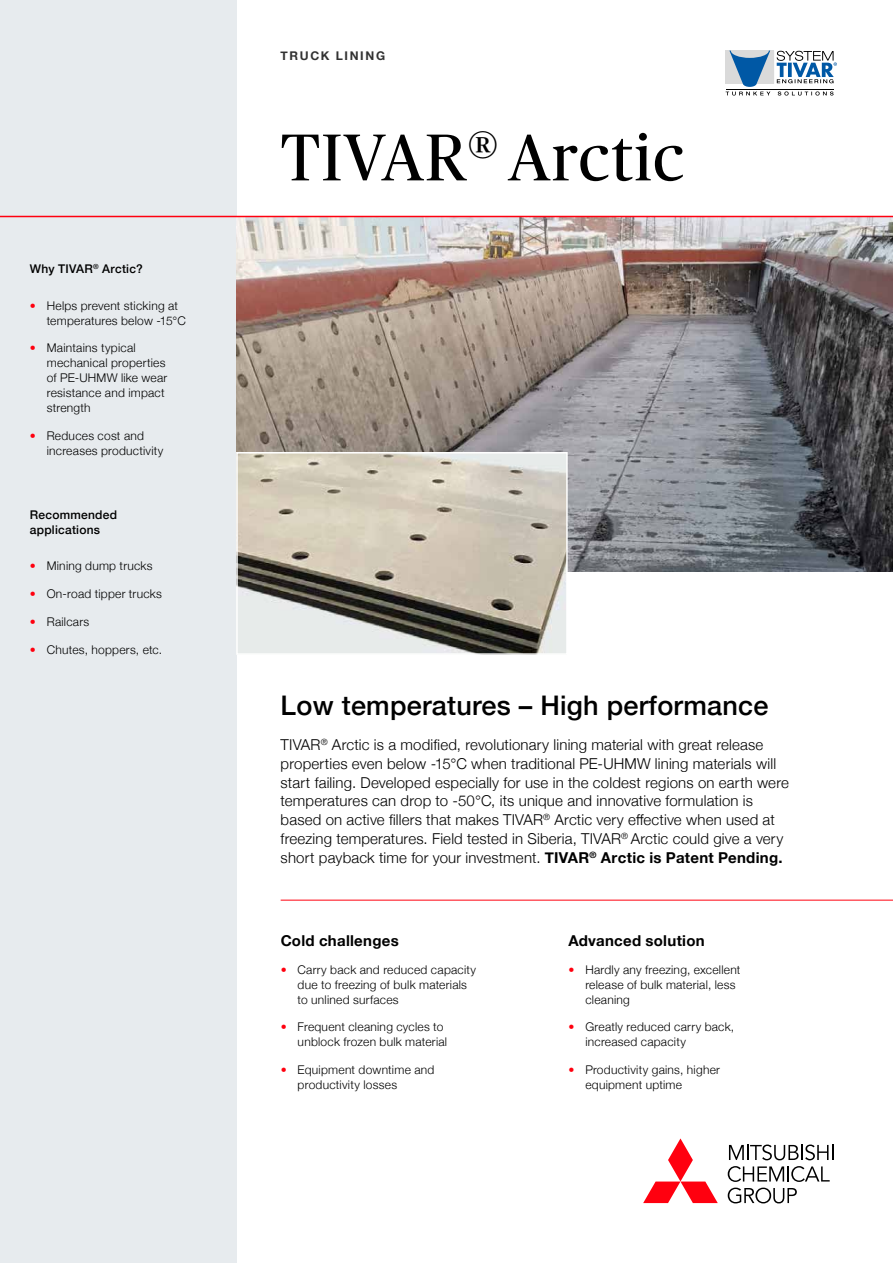
<style>
.page{position:relative;width:893px;height:1263px;background:#fff}
.page>*{position:absolute;margin:0;border:0;box-sizing:border-box;transform-origin:0 0}
.t1{font:66px "Publico";letter-spacing:.02em;color:#000}
.t2{font:500 27px "Helvetica Neue";letter-spacing:.01em;color:#000}
.t3{font:300 15px/18.8px "Helvetica Neue";letter-spacing:.01em;color:#000}
.t4{font:700 15px "Helvetica Neue";letter-spacing:.02em;color:#000}
.t5{font:300 12px/15px "Helvetica Neue";letter-spacing:.02em;color:#000}
.t6{font:500 12px/15px "Helvetica Neue";letter-spacing:.02em;color:#000}
.t7{font:700 12px "Helvetica Neue";letter-spacing:.135em;color:#323232}
.s1{color:#ff000f}
.s2{font-weight:700}
</style>
<div class="page">
<div style="left:0;top:0;width:236px;height:1263px;background:#e7ebee"></div>
<img style="left:236px;top:217px;width:657px;height:355px">
<img style="left:239px;top:455px;width:326px;height:197px">
<div style="left:236px;top:452px;width:332px;height:203px;border:2px solid #fff"></div>
<hr style="left:0;top:216px;width:893px;height:1px;background:#ff000f">
<svg style="left:726px;top:51px;width:111px;height:45px"></svg>
<hr style="left:726px;top:89px;width:107px;height:1px;background:#000">
<hr style="left:281px;top:900px;width:612px;height:1px;background:#ff000f">
<svg style="left:643px;top:1138px;width:75px;height:65px"></svg>
<svg style="left:729px;top:1144px;width:104px;height:16px"></svg>
<svg style="left:728px;top:1166px;width:102px;height:37px"></svg>
<p class="t6" style="left:30px;top:261px;width:114px">Why TIVAR<sup>®</sup> Arctic?</p>
<p class="t5" style="left:47px;top:297px;width:141px;text-indent:-17px"><span class="s1">•</span> Helps prevent sticking at temperatures below -15°C</p>
<p class="t5" style="left:47px;top:340px;width:122px;text-indent:-17px"><span class="s1">•</span> Maintains typical mechanical properties of PE-UHMW like wear resistance and impact strength</p>
<p class="t5" style="left:47px;top:427px;width:118px;text-indent:-17px"><span class="s1">•</span> Reduces cost and increases productivity</p>
<p class="t6" style="left:30px;top:506px;width:89px">Recommended applications</p>
<p class="t5" style="left:30px;top:558px;width:124px"><span class="s1">•</span> Mining dump trucks</p>
<p class="t5" style="left:30px;top:585px;width:134px"><span class="s1">•</span> On-road tipper trucks</p>
<p class="t5" style="left:30px;top:613px;width:61px"><span class="s1">•</span> Railcars</p>
<p class="t5" style="left:30px;top:641px;width:134px"><span class="s1">•</span> Chutes, hoppers, etc.</p>
<p class="t7" style="left:281px;top:46px;width:106px">TRUCK LINING</p>
<h1 class="t1" style="left:281px;top:121px;width:405px">TIVAR<sup>®</sup> Arctic</h1>
<h2 class="t2" style="left:281px;top:684px;width:489px">Low temperatures – High performance</h2>
<p class="t3" style="left:281px;top:734px;width:510px">TIVAR<sup>®</sup> Arctic is a modified, revolutionary lining material with great release properties even below -15°C when traditional PE-UHMW lining materials will start failing. Developed especially for use in the coldest regions on earth were temperatures can drop to -50°C, its unique and innovative formulation is based on active fillers that makes TIVAR<sup>®</sup> Arctic very effective when used at freezing temperatures. Field tested in Siberia, TIVAR<sup>®</sup> Arctic could give a very short payback time for your investment. <span class="s2">TIVAR</span><sup>®</sup> <span class="s2">Arctic is Patent Pending.</span></p>
<p class="t4" style="left:281px;top:929px;width:120px">Cold challenges</p>
<p class="t5" style="left:298px;top:961px;width:180px;text-indent:-17px"><span class="s1">•</span> Carry back and reduced capacity due to freezing of bulk materials to unlined surfaces</p>
<p class="t5" style="left:298px;top:1019px;width:151px;text-indent:-17px"><span class="s1">•</span> Frequent cleaning cycles to unblock frozen bulk material</p>
<p class="t5" style="left:298px;top:1061px;width:138px;text-indent:-17px"><span class="s1">•</span> Equipment downtime and productivity losses</p>
<p class="t4" style="left:568px;top:929px;width:138px">Advanced solution</p>
<p class="t5" style="left:585px;top:961px;width:157px;text-indent:-17px"><span class="s1">•</span> Hardly any freezing, excellent release of bulk material, less cleaning</p>
<p class="t5" style="left:585px;top:1019px;width:150px;text-indent:-17px"><span class="s1">•</span> Greatly reduced carry back, increased capacity</p>
<p class="t5" style="left:585px;top:1061px;width:136px;text-indent:-17px"><span class="s1">•</span> Productivity gains, higher equipment uptime</p>
</div>
